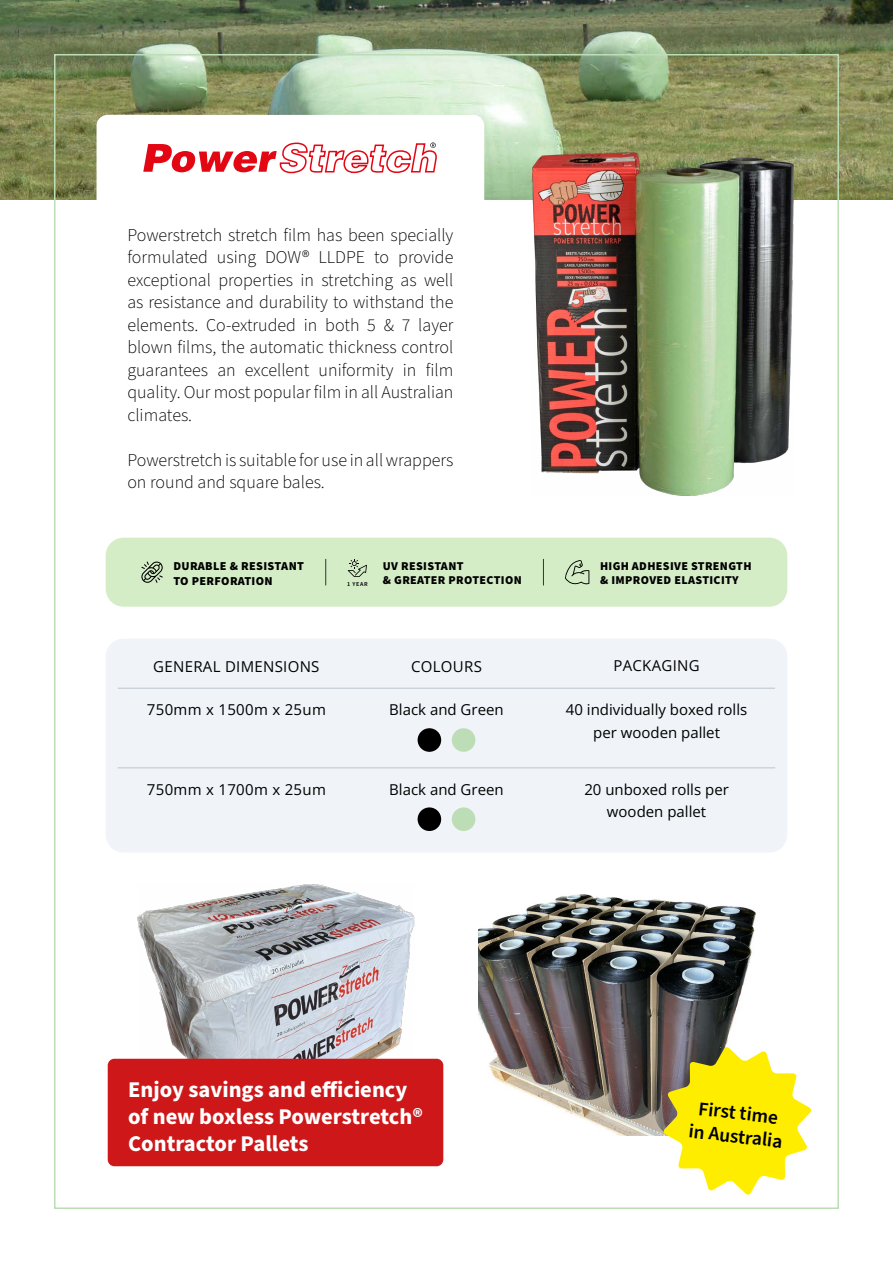
<style>
.page{position:relative;width:893px;height:1263px;background:#fff}
.page>*{position:absolute;margin:0;border:0;box-sizing:border-box;transform-origin:0 0}
.t1{font:700 22.5px/27px "Source Sans Pro";color:#fff}
.t2{font:600 19.5px/23.5px "Source Sans Pro";color:#000;text-align:center}
.t3{font:300 18px/22.5px "Source Sans Pro";color:#000;text-align:justify}
.t4{font:15px/22.5px "Open Sans";color:#000;text-align:center}
.t5{font:700 15px "Open Sans";letter-spacing:.02em;color:#000}
.t6{font:15px "Open Sans";letter-spacing:.02em;color:#000}
.t7{font:900 12.15px/14.5px "Source Sans Pro";letter-spacing:.03em;color:#000}
.t8{font:900 12px/14.4px "Source Sans Pro";letter-spacing:.03em;color:#000}
.t9{font:600 6px "Source Sans Pro";color:#000}
</style>
<div class="page">
<div style="left:106px;top:639px;width:681px;height:213px;background:#f0f4f8;border-radius:18px"></div>
<div style="left:418px;top:728px;width:23px;height:24px;background:#000;border-radius:50%"></div>
<div style="left:452px;top:728px;width:23px;height:24px;background:#bdddb6;border-radius:50%"></div>
<hr style="left:118px;top:688px;width:657px;height:1px;background:#bcc4cc">
<div style="left:418px;top:807px;width:23px;height:24px;background:#000;border-radius:50%"></div>
<div style="left:452px;top:807px;width:23px;height:24px;background:#bdddb6;border-radius:50%"></div>
<hr style="left:118px;top:767px;width:657px;height:1px;background:#bcc4cc">
<img style="left:0;top:0;width:893px;height:200px">
<svg style="left:97px;top:115px;width:387px;height:85px"></svg>
<img style="left:533px;top:152px;width:260px;height:343px">
<img style="left:137px;top:884px;width:278px;height:175px">
<img style="left:478px;top:894px;width:277px;height:241px">
<div style="left:108px;top:1059px;width:335px;height:107px;background:#cd1719;border-radius:7px"></div>
<div style="left:106px;top:538px;width:681px;height:69px;background:#d5edc7;border-radius:18px"></div>
<svg style="left:141px;top:561px;width:22px;height:22px"></svg>
<svg style="left:325px;top:559px;width:1px;height:26px"></svg>
<svg style="left:543px;top:559px;width:1px;height:26px"></svg>
<svg style="left:565px;top:560px;width:24px;height:24px"></svg>
<svg style="left:348px;top:559px;width:19px;height:18px"></svg>
<svg style="left:663px;top:1046px;width:149px;height:149px"></svg>
<p class="t3" style="left:127px;top:224px;width:328px">Powerstretch stretch film has been specially formulated using DOW® LLDPE to provide exceptional properties in stretching as well as resistance and durability to withstand the elements. Co-extruded in both 5 &amp; 7 layer blown films, the automatic thickness control guarantees an excellent uniformity in film quality. Our most popular film in all Australian climates.</p>
<p class="t3" style="left:127px;top:449px;width:328px">Powerstretch is suitable for use in all wrappers on round and square bales.</p>
<p class="t7" style="left:173px;top:559px;width:132px">DURABLE &amp; RESISTANT<br>TO PERFORATION</p>
<p class="t8" style="left:383px;top:559px;width:140px">UV RESISTANT<br>&amp; GREATER PROTECTION</p>
<p class="t8" style="left:600px;top:559px;width:153px">HIGH ADHESIVE STRENGTH</p>
<p class="t9" style="left:347px;top:580px;width:22px">1 YEAR</p>
<p class="t8" style="left:600px;top:573px;width:140px">&amp; IMPROVED ELASTICITY</p>
<p class="t5" style="left:153px;top:657px;width:168px">GENERAL DIMENSIONS</p>
<p class="t5" style="left:411px;top:657px;width:72px">COLOURS</p>
<p class="t5" style="left:613px;top:656px;width:88px">PACKAGING</p>
<p class="t6" style="left:147px;top:699px;width:180px">750mm x 1500m x 25um</p>
<p class="t4" style="left:389px;top:698px;width:116px">Black and Green</p>
<p class="t4" style="left:566px;top:698px;width:183px">40 individually boxed rolls per wooden pallet</p>
<p class="t6" style="left:147px;top:779px;width:180px">750mm x 1700m x 25um</p>
<p class="t4" style="left:389px;top:778px;width:116px">Black and Green</p>
<p class="t4" style="left:584px;top:778px;width:146px">20 unboxed rolls per wooden pallet</p>
<p class="t1" style="left:128px;top:1076px;width:296px">Enjoy savings and efficiency of new boxless Powerstretch®<br>Contractor Pallets</p>
<p class="t2" style="left:692px;top:1097px;width:96px;rotate:6deg">First time in Australia</p>
</div>
